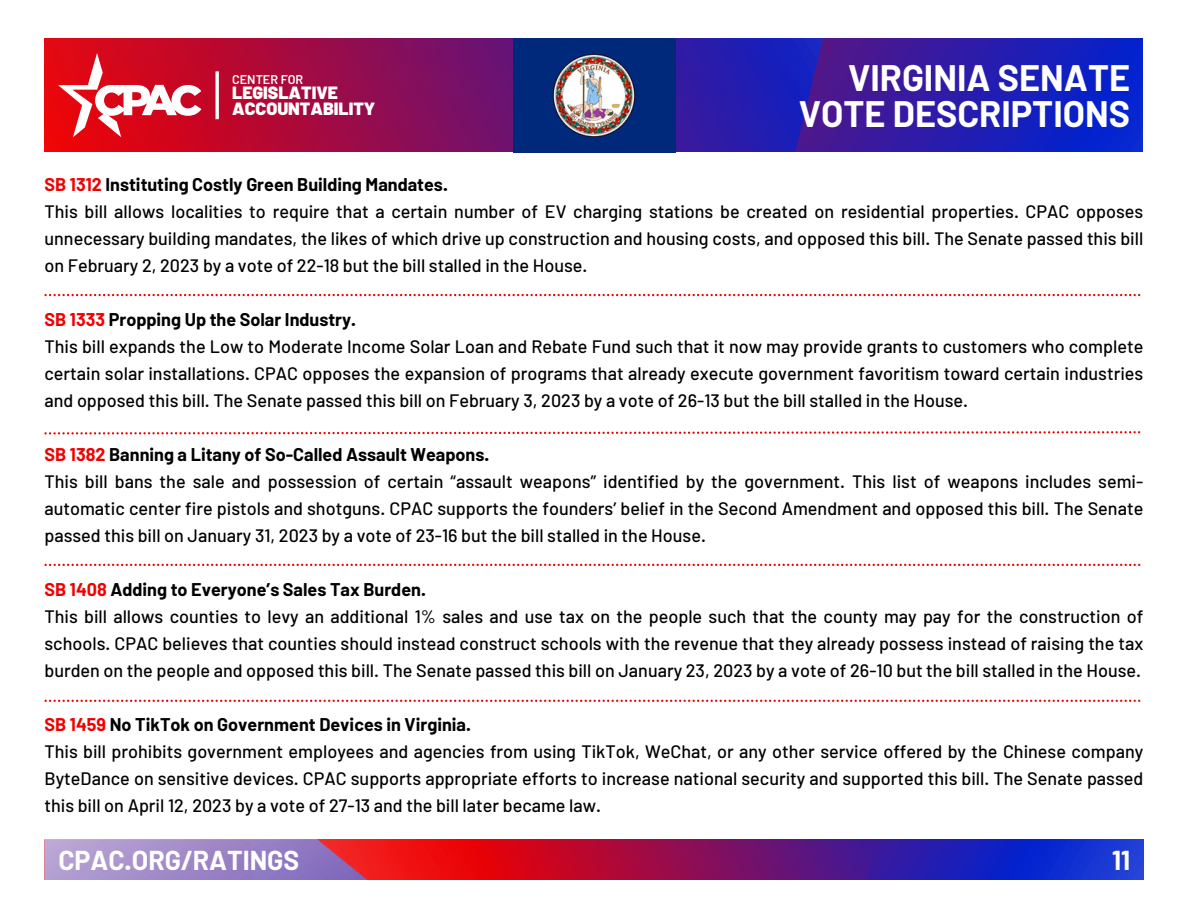
<style>
.page{position:relative;width:1188px;height:918px;background:#fff}
.page>*{position:absolute;margin:0;border:0;box-sizing:border-box;transform-origin:0 0}
.t1{font:700 36px/36px "Barlow";color:#fff;text-align:right}
.t2{font:700 26.7px "Barlow";color:#fff}
.t3{font:500 18px/27px "Barlow";color:#000;text-align:justify}
.t4{font:700 18px "Barlow";color:#000}
.t5{font:900 17.7px "Barlow";color:#fff}
.t6{font:600 12.6px "Barlow";color:#fff}
.s1{color:#f00000}
</style>
<div class="page">
<svg style="left:45px;top:38px;width:1098px;height:114px;background:#5a1580"></svg>
<svg style="left:58px;top:53px;width:144px;height:84px"></svg>
<hr style="left:216px;top:71px;width:3px;height:48px;background:#fff">
<svg style="left:45px;top:840px;width:1099px;height:39px;background:#833584"></svg>
<img style="left:513px;top:39px;width:162px;height:113px">
<svg style="left:44px;top:294px;width:1096px;height:2px"></svg>
<svg style="left:44px;top:431px;width:1096px;height:4px"></svg>
<svg style="left:45px;top:564px;width:1095px;height:2px"></svg>
<svg style="left:45px;top:700px;width:1095px;height:2px"></svg>
<p class="t6" style="left:232px;top:71px;width:73px">CENTER FOR</p>
<p class="t5" style="left:232px;top:82px;width:107px">LEGISLATIVE</p>
<p class="t5" style="left:232px;top:98px;width:145px">ACCOUNTABILITY</p>
<p class="t1" style="left:799px;top:58px;width:333px">VIRGINIA SENATE<br>VOTE DESCRIPTIONS</p>
<p class="t4" style="left:44px;top:173px;width:405px"><span class="s1">SB 1312</span> Instituting Costly Green Building Mandates.</p>
<p class="t3" style="left:44px;top:197px;width:1100px">This bill allows localities to require that a certain number of EV charging stations be created on residential properties. CPAC opposes unnecessary building mandates, the likes of which drive up construction and housing costs, and opposed this bill. The Senate passed this bill on February 2, 2023 by a vote of 22-18 but the bill stalled in the House.</p>
<p class="t4" style="left:44px;top:308px;width:313px"><span class="s1">SB 1333</span> Propping Up the Solar Industry.</p>
<p class="t3" style="left:44px;top:332px;width:1100px">This bill expands the Low to Moderate Income Solar Loan and Rebate Fund such that it now may provide grants to customers who complete certain solar installations. CPAC opposes the expansion of programs that already execute government favoritism toward certain industries and opposed this bill. The Senate passed this bill on February 3, 2023 by a vote of 26-13 but the bill stalled in the House.</p>
<p class="t4" style="left:44px;top:443px;width:446px"><span class="s1">SB 1382</span> Banning a Litany of So-Called Assault Weapons.</p>
<p class="t3" style="left:44px;top:467px;width:1100px">This bill bans the sale and possession of certain “assault weapons” identified by the government. This list of weapons includes semi&shy;automatic center fire pistols and shotguns. CPAC supports the founders’ belief in the Second Amendment and opposed this bill. The Senate passed this bill on January 31, 2023 by a vote of 23-16 but the bill stalled in the House.</p>
<p class="t4" style="left:44px;top:578px;width:383px"><span class="s1">SB 1408</span> Adding to Everyone’s Sales Tax Burden.</p>
<p class="t3" style="left:44px;top:602px;width:1100px">This bill allows counties to levy an additional 1% sales and use tax on the people such that the county may pay for the construction of schools. CPAC believes that counties should instead construct schools with the revenue that they already possess instead of raising the tax burden on the people and opposed this bill. The Senate passed this bill on January 23, 2023 by a vote of 26-10 but the bill stalled in the House.</p>
<p class="t4" style="left:44px;top:713px;width:428px"><span class="s1">SB 1459</span> No TikTok on Government Devices in Virginia.</p>
<p class="t3" style="left:44px;top:737px;width:1100px">This bill prohibits government employees and agencies from using TikTok, WeChat, or any other service offered by the Chinese company ByteDance on sensitive devices. CPAC supports appropriate efforts to increase national security and supported this bill. The Senate passed this bill on April 12, 2023 by a vote of 27-13 and the bill later became law.</p>
<p class="t2" style="left:58px;top:844px;width:242px">CPAC.ORG/RATINGS</p>
<p class="t2" style="left:1112px;top:843px;width:20px">11</p>
</div>
